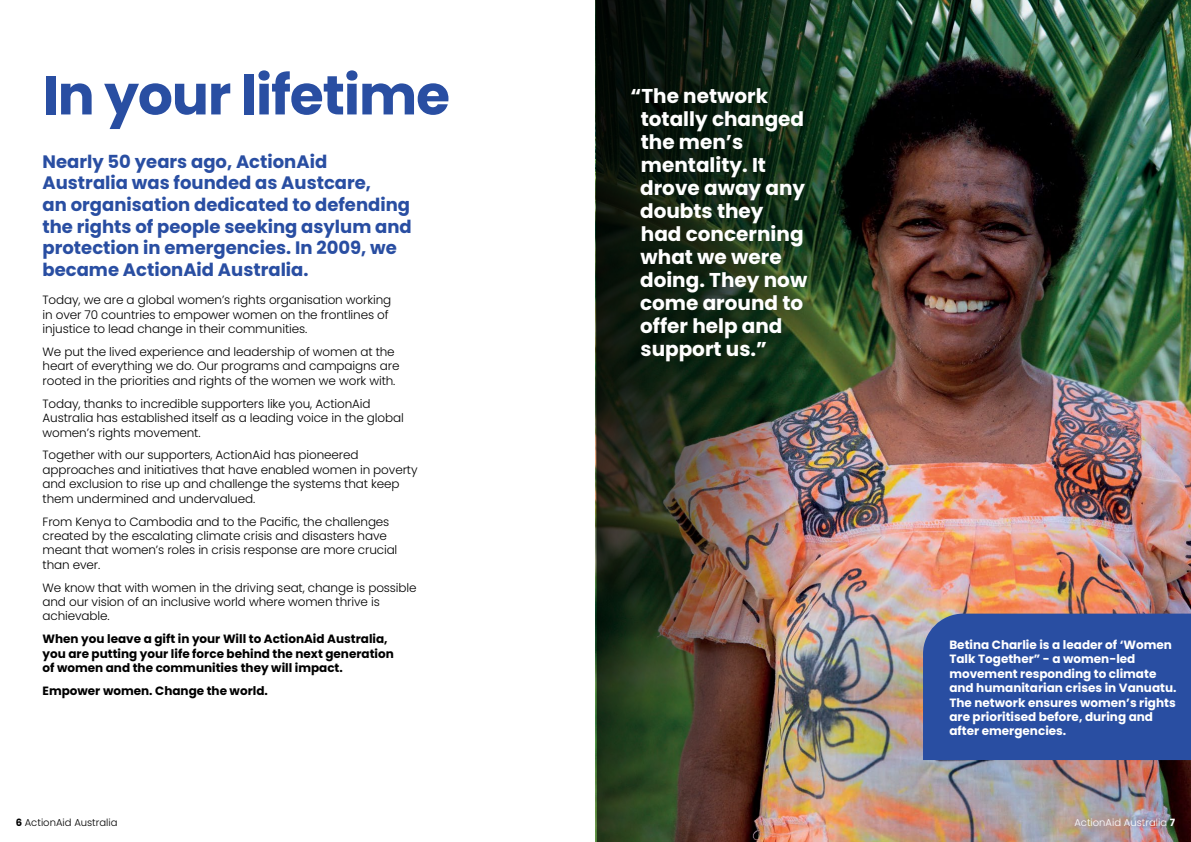
<style>
.page{position:relative;width:1191px;height:842px;background:#fff}
.page>*{position:absolute;margin:0;border:0;box-sizing:border-box;transform-origin:0 0}
.t1{font:700 55px "Poppins";letter-spacing:-.02em;color:#294ea2}
.t2{font:700 20px/23px "Poppins";color:#fff}
.t3{font:700 18px/21.6px "Poppins";color:#294ea2}
.t4{font:300 12px/14.4px "Poppins";letter-spacing:-.01em;color:#000}
.t5{font:700 12px/14.4px "Poppins";color:#fff}
.t6{font:700 12px/14.4px "Poppins";color:#000}
.t7{font:300 10px "Poppins";color:#000}
.t8{font:300 10px "Poppins";color:#fff}
.s1{font-weight:700;color:#fff}
.s2{font-weight:700}
</style>
<div class="page">
<img style="left:890px;top:0;width:301px;height:842px">
<div style="left:923px;top:614px;width:268px;height:146px;background:#294ea2"></div>
<img style="left:595px;top:0;width:295px;height:842px">
<h1 class="t1" style="left:43px;top:63px;width:409px">In your lifetime</h1>
<h3 class="t3" style="left:43px;top:151px;width:371px">Nearly 50 years ago, ActionAid Australia was founded as Austcare,<br>an organisation dedicated to defending the rights of people seeking asylum and protection in emergencies. In 2009, we became ActionAid Australia.</h3>
<p class="t4" style="left:43px;top:293px;width:350px">Today, we are a global women’s rights organisation working in over 70 countries to empower women on the frontlines of injustice to lead change in their communities.</p>
<p class="t4" style="left:43px;top:345px;width:358px">We put the lived experience and leadership of women at the heart of everything we do. Our programs and campaigns are rooted in the priorities and rights of the women we work with.</p>
<p class="t4" style="left:43px;top:396px;width:363px">Today, thanks to incredible supporters like you, ActionAid<br>Australia has established itself as a leading voice in the global women’s rights movement.</p>
<p class="t4" style="left:43px;top:448px;width:376px">Together with our supporters, ActionAid has pioneered approaches and initiatives that have enabled women in poverty and exclusion to rise up and challenge the systems that keep them undermined and undervalued.</p>
<p class="t4" style="left:43px;top:514px;width:356px">From Kenya to Cambodia and to the Pacific, the challenges created by the escalating climate crisis and disasters have meant that women’s roles in crisis response are more crucial than ever.</p>
<p class="t4" style="left:43px;top:580px;width:376px">We know that with women in the driving seat, change is possible and our vision of an inclusive world where women thrive is achievable.</p>
<p class="t6" style="left:43px;top:632px;width:353px">When you leave a gift in your Will to ActionAid Australia, you are putting your life force behind the next generation of women and the communities they will impact.</p>
<p class="t6" style="left:43px;top:684px;width:227px">Empower women. Change the world.</p>
<h2 class="t2" style="left:640px;top:84px;width:169px;text-indent:-9px">“The network totally changed the men’s mentality. It drove away any doubts they had concerning what we were doing. They now come around to offer help and support us.”</h2>
<p class="t5" style="left:949px;top:637px;width:229px">Betina Charlie is a leader of ‘Women<br>Talk Together” - a women-led movement responding to climate and humanitarian crises in Vanuatu.<br>The network ensures women’s rights are prioritised before, during and after emergencies.</p>
<p class="t7" style="left:16px;top:817px;width:103px"><span class="s1">6</span> ActionAid Australia</p>
<p class="t8" style="left:1074px;top:817px;width:102px">ActionAid Australia <span class="s2">7</span></p>
</div>
